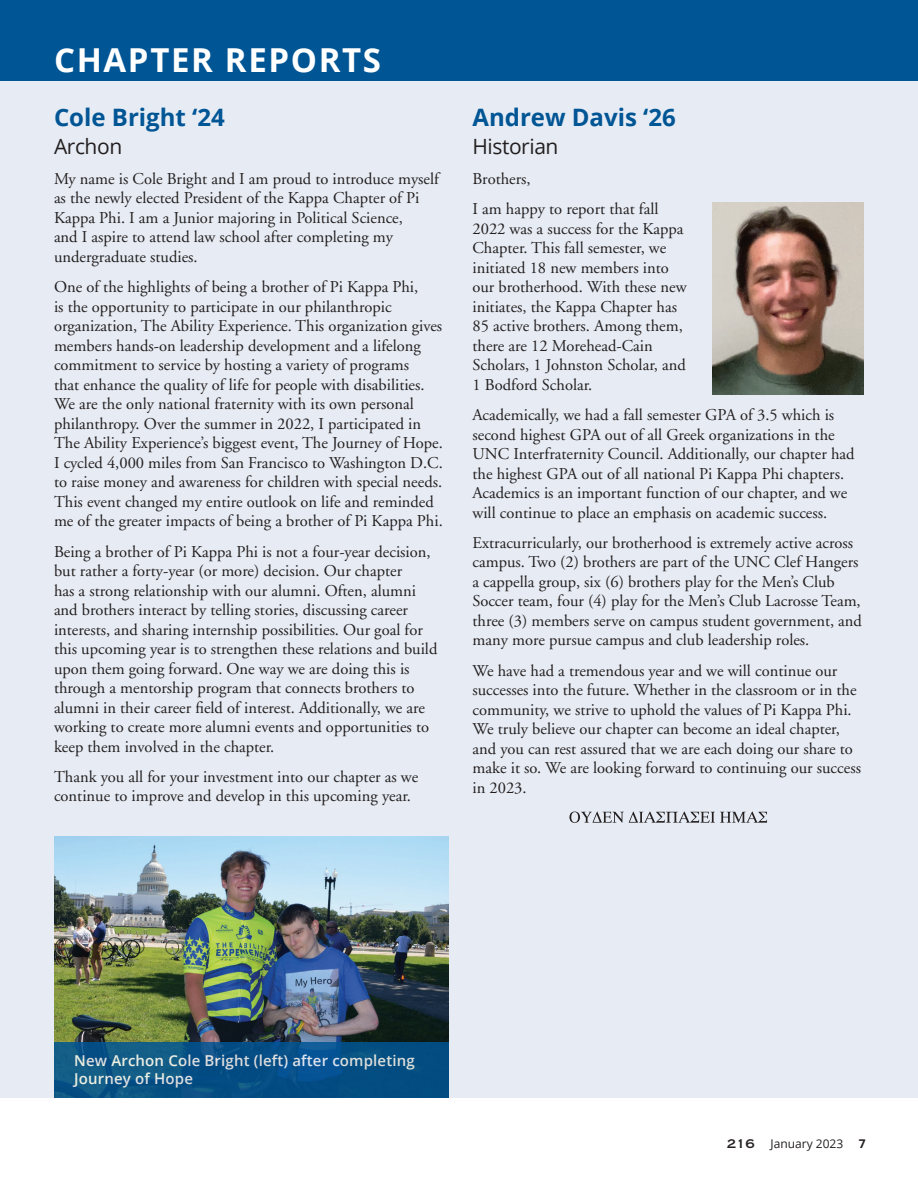
<style>
.page{position:relative;width:918px;height:1188px;background:#fff}
.page>*{position:absolute;margin:0;border:0;box-sizing:border-box;transform-origin:0 0}
.t1{font:700 33px "Open Sans";letter-spacing:.05em;color:#fff}
.t2{font:700 24px "Open Sans";color:#005595}
.t3{font:21px "Open Sans";letter-spacing:-.02em;color:#231f20}
.t4{font:16.5px/19.5px "Adobe Garamond";color:#231f20}
.t5{font:600 15px/18px "Open Sans";letter-spacing:.01em;color:#fff}
.t6{font:12px "Open Sans";color:#231f20}
.t7{font:12px "Copperplate Thirty One AB";color:#231f20}
.t8{font:700 12px "Open Sans";color:#231f20}
</style>
<div class="page">
<div style="left:0;top:40px;width:918px;height:1058px;background:#e7ecf4"></div>
<svg style="left:569px;top:812px;width:198px;height:11px"></svg>
<div style="left:0;top:0;width:918px;height:81px;background:#005595"></div>
<img style="left:54px;top:837px;width:395px;height:205px">
<svg style="left:54px;top:1042px;width:395px;height:56px;fill:#044d84"></svg>
<img style="left:712px;top:202px;width:152px;height:193px">
<h1 class="t1" style="left:54px;top:37px;width:329px">CHAPTER REPORTS</h1>
<h2 class="t2" style="left:54px;top:101px;width:172px">Cole Bright ‘24</h2>
<p class="t3" style="left:54px;top:132px;width:70px">Archon</p>
<p class="t4" style="left:54px;top:169px;width:387px">My name is Cole Bright and I am proud to introduce myself as the newly elected President of the Kappa Chapter of Pi Kappa Phi. I am a Junior majoring in Political Science,<br>and I aspire to attend law school after completing my undergraduate studies.</p>
<p class="t4" style="left:54px;top:278px;width:390px">One of the highlights of being a brother of Pi Kappa Phi,<br>is the opportunity to participate in our philanthropic organization, The Ability Experience. This organization gives members hands-on leadership development and a lifelong commitment to service by hosting a variety of programs<br>that enhance the quality of life for people with disabilities.<br>We are the only national fraternity with its own personal philanthropy. Over the summer in 2022, I participated in The Ability Experience’s biggest event, The Journey of Hope.<br>I cycled 4,000 miles from San Francisco to Washington D.C. to raise money and awareness for children with special needs.<br>This event changed my entire outlook on life and reminded me of the greater impacts of being a brother of Pi Kappa Phi.</p>
<p class="t4" style="left:54px;top:542px;width:385px">Being a brother of Pi Kappa Phi is not a four-year decision, but rather a forty-year (or more) decision. Our chapter<br>has a strong relationship with our alumni. Often, alumni and brothers interact by telling stories, discussing career interests, and sharing internship possibilities. Our goal for this upcoming year is to strengthen these relations and build upon them going forward. One way we are doing this is through a mentorship program that connects brothers to alumni in their career field of interest. Additionally, we are working to create more alumni events and opportunities to keep them involved in the chapter.</p>
<p class="t4" style="left:54px;top:767px;width:366px">Thank you all for your investment into our chapter as we continue to improve and develop in this upcoming year.</p>
<h2 class="t2" style="left:472px;top:101px;width:205px">Andrew Davis ‘26</h2>
<p class="t3" style="left:472px;top:132px;width:88px">Historian</p>
<p class="t4" style="left:472px;top:164px;width:187px;line-height:30.3px">Brothers,<br>I am happy to report that fall</p>
<p class="t4" style="left:472px;top:219px;width:216px">2022 was a success for the Kappa<br>Chapter. This fall semester, we initiated 18 new members into our brotherhood. With these new initiates, the Kappa Chapter has<br>85 active brothers. Among them, there are 12 Morehead-Cain<br>Scholars, 1 Johnston Scholar, and<br>1 Bodford Scholar.</p>
<p class="t4" style="left:472px;top:405px;width:384px">Academically, we had a fall semester GPA of 3.5 which is second highest GPA out of all Greek organizations in the UNC Interfraternity Council. Additionally, our chapter had the highest GPA out of all national Pi Kappa Phi chapters.<br>Academics is an important function of our chapter, and we will continue to place an emphasis on academic success.</p>
<p class="t4" style="left:472px;top:533px;width:391px">Extracurricularly, our brotherhood is extremely active across campus. Two (2) brothers are part of the UNC Clef Hangers a cappella group, six (6) brothers play for the Men’s Club Soccer team, four (4) play for the Men’s Club Lacrosse Team, three (3) members serve on campus student government, and many more pursue campus and club leadership roles.</p>
<p class="t4" style="left:472px;top:661px;width:390px">We have had a tremendous year and we will continue our successes into the future. Whether in the classroom or in the community, we strive to uphold the values of Pi Kappa Phi.<br>We truly believe our chapter can become an ideal chapter, and you can rest assured that we are each doing our share to make it so. We are looking forward to continuing our success in 2023.</p>
<p class="t5" style="left:74px;top:1051px;width:342px">New Archon Cole Bright (left) after completing<br>Journey of Hope</p>
<p class="t7" style="left:727px;top:1137px;width:30px">216</p>
<p class="t6" style="left:770px;top:1136px;width:74px">January 2023</p>
<p class="t8" style="left:859px;top:1136px;width:8px">7</p>
</div>
